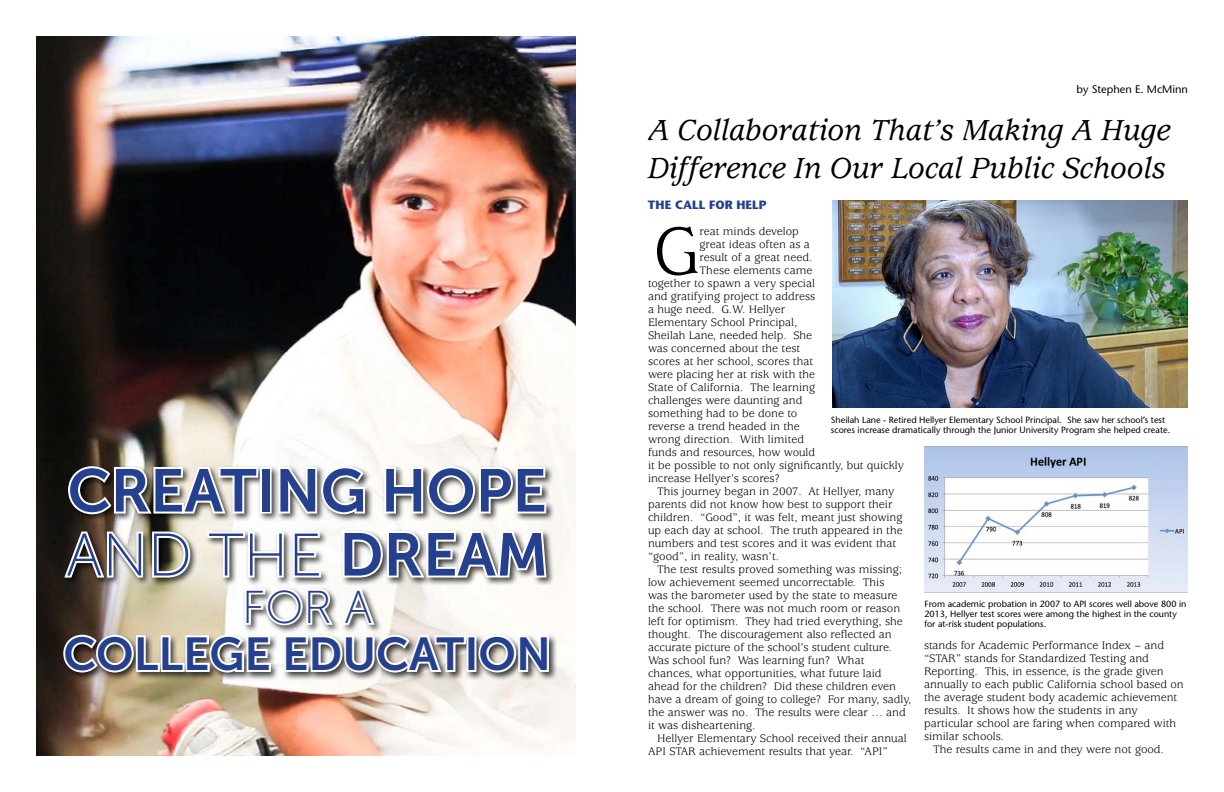
<style>
.page{position:relative;width:1224px;height:792px;background:#fff}
.page>*{position:absolute;margin:0;border:0;box-sizing:border-box;transform-origin:0 0}
.t1{font:74.2px "Usherwood";color:#000}
.t2{font:60px "Museo Sans 700";color:#25408f}
.t3{font:60px "Museo Sans 100";color:#25408f}
.t4{font:46px "Museo Sans 700";color:#25408f}
.t5{font:46px "Museo Sans 100";color:#25408f}
.t6{font:italic 500 32px/38.4px "Usherwood";color:#000}
.t7{font:12px "Usherwood";color:#000}
.t8{font:700 12px "Stone Sans";color:#25408f}
.t9{font:11px "Stone Sans";color:#000}
.t10{font:9px/10px "Stone Sans";color:#000}
.s1{font-family:"Museo Sans 700"}
</style>
<div class="page">
<img style="left:36px;top:36px;width:540px;height:720px">
<img style="left:924px;top:447px;width:264px;height:145px">
<img style="left:832px;top:200px;width:356px;height:208px">
<div style="left:61px;top:464px;width:497px;height:217px;background:#000;opacity:.75"></div>
<svg style="left:66px;top:464px;width:194px;height:53px"></svg>
<div style="left:260px;top:467px;width:12px;height:47px;border:4px solid #fff"></div>
<svg style="left:276px;top:463px;width:91px;height:54px"></svg>
<svg style="left:382px;top:464px;width:166px;height:52px"></svg>
<svg style="left:61px;top:528px;width:490px;height:149px"></svg>
<h2 class="t2" style="left:68px;top:457px;width:481px">CREATING HOPE</h2>
<h2 class="t3" style="left:66px;top:523px;width:484px">AND THE <span class="s1">DREAM</span></h2>
<h3 class="t5" style="left:242px;top:583px;width:132px">FOR A</h3>
<h3 class="t4" style="left:63px;top:628px;width:489px">COLLEGE EDUCATION</h3>
<p class="t9" style="left:1077px;top:83px;width:113px">by Stephen E. McMinn</p>
<h3 class="t6" style="left:648px;top:111px;width:524px">A Collaboration That’s Making A Huge<br>Difference In Our Local Public Schools</h3>
<p class="t8" style="left:648px;top:198px;width:120px">THE CALL FOR HELP</p>
<h1 class="t1" style="left:653px;top:211px;width:48px">G</h1>
<p class="t7" style="left:700px;top:225px;width:101px">reat minds develop</p>
<p class="t7" style="left:700px;top:238px;width:112px">great ideas often as a</p>
<p class="t7" style="left:700px;top:251px;width:114px">result of a great need.</p>
<p class="t7" style="left:700px;top:264px;width:114px">These elements came</p>
<p class="t7" style="left:648px;top:277px;width:168px">together to spawn a very special</p>
<p class="t7" style="left:648px;top:290px;width:169px">and gratifying project to address</p>
<p class="t7" style="left:648px;top:303px;width:139px">a huge need. G.W. Hellyer</p>
<p class="t7" style="left:648px;top:316px;width:151px">Elementary School Principal,</p>
<p class="t7" style="left:648px;top:329px;width:166px">Sheilah Lane, needed help. She</p>
<p class="t7" style="left:648px;top:342px;width:154px">was concerned about the test</p>
<p class="t7" style="left:648px;top:355px;width:167px">scores at her school, scores that</p>
<p class="t7" style="left:648px;top:368px;width:169px">were placing her at risk with the</p>
<p class="t7" style="left:648px;top:381px;width:169px">State of California. The learning</p>
<p class="t7" style="left:648px;top:394px;width:156px">challenges were daunting and</p>
<p class="t7" style="left:648px;top:407px;width:151px">something had to be done to</p>
<p class="t7" style="left:648px;top:420px;width:153px">reverse a trend headed in the</p>
<p class="t7" style="left:648px;top:433px;width:158px">wrong direction. With limited</p>
<p class="t7" style="left:648px;top:446px;width:169px">funds and resources, how would</p>
<p class="t7" style="left:648px;top:459px;width:258px">it be possible to not only significantly, but quickly</p>
<p class="t7" style="left:648px;top:472px;width:133px">increase Hellyer’s scores?</p>
<p class="t7" style="left:657px;top:485px;width:239px">This journey began in 2007. At Hellyer, many</p>
<p class="t7" style="left:648px;top:498px;width:246px">parents did not know how best to support their</p>
<p class="t7" style="left:648px;top:511px;width:256px">children. “Good”, it was felt, meant just showing</p>
<p class="t7" style="left:648px;top:524px;width:256px">up each day at school. The truth appeared in the</p>
<p class="t7" style="left:648px;top:537px;width:250px">numbers and test scores and it was evident that</p>
<p class="t7" style="left:648px;top:550px;width:133px">“good”, in reality, wasn’t.</p>
<p class="t7" style="left:657px;top:563px;width:247px">The test results proved something was missing;</p>
<p class="t7" style="left:648px;top:576px;width:238px">low achievement seemed uncorrectable. This</p>
<p class="t7" style="left:648px;top:589px;width:251px">was the barometer used by the state to measure</p>
<p class="t7" style="left:648px;top:602px;width:254px">the school. There was not much room or reason</p>
<p class="t7" style="left:648px;top:615px;width:256px">left for optimism. They had tried everything, she</p>
<p class="t7" style="left:648px;top:628px;width:245px">thought. The discouragement also reflected an</p>
<p class="t7" style="left:648px;top:641px;width:245px">accurate picture of the school’s student culture.</p>
<p class="t7" style="left:648px;top:654px;width:218px">Was school fun? Was learning fun? What</p>
<p class="t7" style="left:648px;top:667px;width:235px">chances, what opportunities, what future laid</p>
<p class="t7" style="left:648px;top:680px;width:250px">ahead for the children? Did these children even</p>
<p class="t7" style="left:648px;top:693px;width:265px">have a dream of going to college? For many, sadly,</p>
<p class="t7" style="left:648px;top:706px;width:259px">the answer was no. The results were clear … and</p>
<p class="t7" style="left:648px;top:719px;width:109px">it was disheartening.</p>
<p class="t7" style="left:657px;top:732px;width:251px">Hellyer Elementary School received their annual</p>
<p class="t7" style="left:648px;top:745px;width:241px">API STAR achievement results that year. “API”</p>
<p class="t10" style="left:831px;top:415px;width:341px">Sheilah Lane - Retired Hellyer Elementary School Principal. She saw her school’s test scores increase dramatically through the Junior University Program she helped create.</p>
<p class="t10" style="left:924px;top:599px;width:264px">From academic probation in 2007 to API scores well above 800 in<br>2013, Hellyer test scores were among the highest in the county for at-risk student populations.</p>
<p class="t7" style="left:924px;top:639px;width:242px">stands for Academic Performance Index – and</p>
<p class="t7" style="left:924px;top:652px;width:226px">“STAR” stands for Standardized Testing and</p>
<p class="t7" style="left:924px;top:665px;width:241px">Reporting. This, in essence, is the grade given</p>
<p class="t7" style="left:924px;top:678px;width:261px">annually to each public California school based on</p>
<p class="t7" style="left:924px;top:691px;width:255px">the average student body academic achievement</p>
<p class="t7" style="left:924px;top:704px;width:215px">results. It shows how the students in any</p>
<p class="t7" style="left:924px;top:717px;width:254px">particular school are faring when compared with</p>
<p class="t7" style="left:924px;top:730px;width:81px">similar schools.</p>
<p class="t7" style="left:933px;top:743px;width:232px">The results came in and they were not good.</p>
</div>
